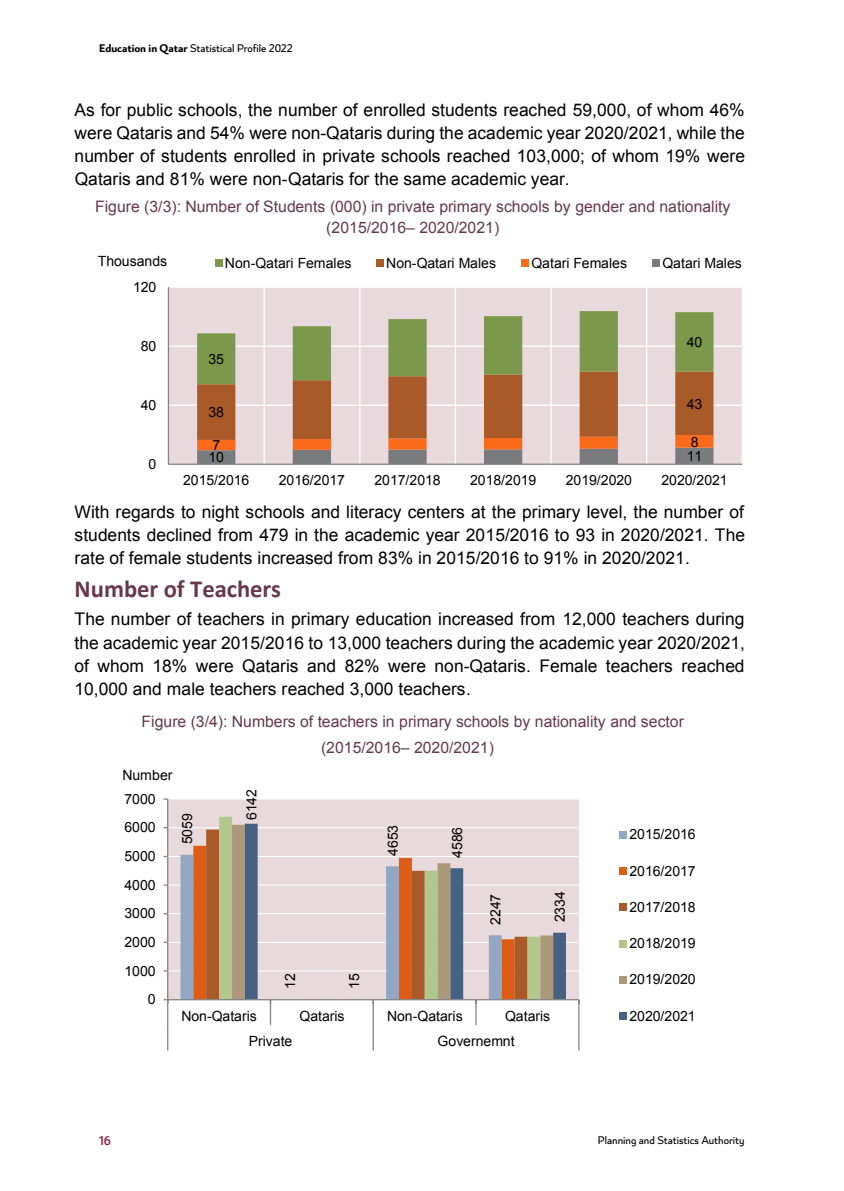
<style>
.page{position:relative;width:844px;height:1191px;background:#fff}
.page>*{position:absolute;margin:0;border:0;box-sizing:border-box;transform-origin:0 0}
.t1{font:700 24.5px "Calibri";color:#67374a}
.t2{font:17.5px/23.1px "Arial";color:#000;text-align:justify}
.t3{font:15.75px/20.8px "Arial";letter-spacing:.005em;color:#67374a;text-align:center}
.t4{font:14.17px "Arial";letter-spacing:-.005em;color:#000}
.t5{font:14px "Arial";letter-spacing:-.005em;color:#000}
.t6{font:500 14px "Lusail";color:#8e1537}
.t7{font:12.25px "Lusail";color:#000}
.s1{font-weight:700}
</style>
<div class="page">
<div style="left:168px;top:287px;width:574px;height:177px;background:#e7d9dc"></div>
<hr style="left:168px;top:404px;width:574px;height:2px;background:#fff">
<hr style="left:168px;top:345px;width:574px;height:2px;background:#fff">
<hr style="left:168px;top:286px;width:574px;height:2px;background:#fff">
<hr style="left:263px;top:287px;width:2px;height:177px;background:#fff">
<hr style="left:359px;top:287px;width:1px;height:177px;background:#fff">
<hr style="left:454px;top:287px;width:2px;height:177px;background:#fff">
<hr style="left:550px;top:287px;width:1px;height:177px;background:#fff">
<hr style="left:646px;top:287px;width:1px;height:177px;background:#fff">
<hr style="left:741px;top:287px;width:1px;height:177px;background:#fff">
<svg style="left:197px;top:311px;width:516px;height:152px"></svg>
<hr style="left:168px;top:287px;width:1px;height:177px;background:#868686">
<hr style="left:168px;top:463px;width:574px;height:2px;background:#868686">
<div style="left:215px;top:260px;width:7px;height:7px;background:#7c984a"></div>
<div style="left:376px;top:260px;width:7px;height:7px;background:#aa5a28"></div>
<div style="left:521px;top:260px;width:7px;height:7px;background:#f96a1b"></div>
<div style="left:652px;top:260px;width:7px;height:7px;background:#797b7e"></div>
<div style="left:168px;top:799px;width:410px;height:200px;background:#e7d9dc"></div>
<hr style="left:168px;top:970px;width:410px;height:1px;background:#fff">
<hr style="left:168px;top:942px;width:410px;height:1px;background:#fff">
<hr style="left:168px;top:913px;width:410px;height:1px;background:#fff">
<hr style="left:168px;top:884px;width:410px;height:1px;background:#fff">
<hr style="left:168px;top:856px;width:410px;height:1px;background:#fff">
<hr style="left:168px;top:827px;width:410px;height:1px;background:#fff">
<svg style="left:180px;top:854px;width:13px;height:145px;background:#94a9c5"></svg>
<svg style="left:193px;top:845px;width:13px;height:154px;background:#dc601d"></svg>
<svg style="left:206px;top:829px;width:13px;height:170px;background:#aa5b2a"></svg>
<div style="left:219px;top:816px;width:13px;height:183px;background:#b2c78c"></div>
<svg style="left:232px;top:824px;width:13px;height:175px;background:#ab997d"></svg>
<svg style="left:245px;top:823px;width:321px;height:176px"></svg>
<hr style="left:167px;top:799px;width:1px;height:200px;background:#868686">
<hr style="left:168px;top:999px;width:410px;height:1px;background:#868686">
<svg style="left:270px;top:1000px;width:1px;height:25px"></svg>
<hr style="left:372px;top:999px;width:2px;height:26px;background:#868686">
<svg style="left:475px;top:1000px;width:1px;height:25px"></svg>
<svg style="left:163px;top:999px;width:5px;height:51px"></svg>
<hr style="left:372px;top:1025px;width:2px;height:25px;background:#868686">
<svg style="left:578px;top:999px;width:1px;height:51px"></svg>
<div style="left:619px;top:831px;width:7px;height:7px;background:#91a7c4"></div>
<div style="left:619px;top:867px;width:7px;height:7px;background:#dd5d17"></div>
<div style="left:619px;top:903px;width:7px;height:8px;background:#aa5a28"></div>
<div style="left:619px;top:940px;width:7px;height:7px;background:#b2c78c"></div>
<div style="left:619px;top:976px;width:7px;height:7px;background:#ac997c"></div>
<div style="left:619px;top:1012px;width:7px;height:7px;background:#466182"></div>
<p class="t7" style="left:99px;top:41px;width:195px"><span class="s1">Education in Qatar</span> Statistical Profile 2022</p>
<p class="t2" style="left:75px;top:98px;width:671px">As for public schools, the number of enrolled students reached 59,000, of whom 46% were Qataris and 54% were non-Qataris during the academic year 2020/2021, while the number of students enrolled in private schools reached 103,000; of whom 19% were Qataris and 81% were non-Qataris for the same academic year.</p>
<p class="t3" style="left:95px;top:196px;width:636px">Figure (3/3): Number of Students (000) in private primary schools by gender and nationality (2015/2016– 2020/2021)</p>
<p class="t5" style="left:98px;top:252px;width:71px">Thousands</p>
<p class="t5" style="left:225px;top:254px;width:128px">Non-Qatari Females</p>
<p class="t5" style="left:386px;top:254px;width:111px">Non-Qatari Males</p>
<p class="t5" style="left:531px;top:254px;width:97px">Qatari Females</p>
<p class="t5" style="left:662px;top:254px;width:81px">Qatari Males</p>
<p class="t4" style="left:133px;top:277px;width:25px">120</p>
<p class="t5" style="left:141px;top:336px;width:17px">80</p>
<p class="t5" style="left:141px;top:395px;width:17px">40</p>
<p class="t5" style="left:148px;top:454px;width:9px">0</p>
<p class="t5" style="left:208px;top:350px;width:17px">35</p>
<p class="t5" style="left:208px;top:403px;width:17px">38</p>
<p class="t5" style="left:686px;top:333px;width:17px">40</p>
<p class="t5" style="left:686px;top:394px;width:17px">43</p>
<p class="t5" style="left:212px;top:436px;width:9px">7</p>
<p class="t5" style="left:690px;top:432px;width:9px">8</p>
<p class="t5" style="left:208px;top:448px;width:17px">10</p>
<p class="t5" style="left:686px;top:447px;width:17px">11</p>
<p class="t5" style="left:183px;top:471px;width:68px">2015/2016</p>
<p class="t5" style="left:279px;top:471px;width:68px">2016/2017</p>
<p class="t5" style="left:374px;top:471px;width:68px">2017/2018</p>
<p class="t5" style="left:470px;top:471px;width:68px">2018/2019</p>
<p class="t5" style="left:565px;top:471px;width:68px">2019/2020</p>
<p class="t5" style="left:661px;top:471px;width:68px">2020/2021</p>
<p class="t2" style="left:75px;top:500px;width:671px">With regards to night schools and literacy centers at the primary level, the number of students declined from 479 in the academic year 2015/2016 to 93 in 2020/2021. The rate of female students increased from 83% in 2015/2016 to 91% in 2020/2021.</p>
<h1 class="t1" style="left:75px;top:572px;width:208px">Number of Teachers</h1>
<p class="t2" style="left:75px;top:608px;width:671px">The number of teachers in primary education increased from 12,000 teachers during the academic year 2015/2016 to 13,000 teachers during the academic year 2020/2021, of whom 18% were Qataris and 82% were non-Qataris. Female teachers reached 10,000 and male teachers reached 3,000 teachers.</p>
<p class="t3" style="left:321px;top:708px;width:364px;line-height:26.1px;text-align:left;text-indent:-179px">Figure (3/4): Numbers of teachers in primary schools by nationality and sector (2015/2016– 2020/2021)</p>
<p class="t5" style="left:122px;top:766px;width:52px">Number</p>
<p class="t5" style="left:124px;top:789px;width:33px">7000</p>
<p class="t5" style="left:124px;top:818px;width:33px">6000</p>
<p class="t5" style="left:124px;top:846px;width:33px">5000</p>
<p class="t5" style="left:124px;top:875px;width:33px">4000</p>
<p class="t5" style="left:124px;top:904px;width:33px">3000</p>
<p class="t4" style="left:124px;top:932px;width:33px">2000</p>
<p class="t5" style="left:124px;top:961px;width:33px">1000</p>
<p class="t5" style="left:148px;top:990px;width:9px">0</p>
<p class="t5" style="left:178px;top:844px;width:33px;rotate:-90deg">5059</p>
<p class="t5" style="left:242px;top:820px;width:33px;rotate:-90deg">6142</p>
<p class="t4" style="left:281px;top:989px;width:17px;rotate:-90deg">12</p>
<p class="t5" style="left:383px;top:856px;width:33px;rotate:-90deg">4653</p>
<p class="t5" style="left:345px;top:989px;width:17px;rotate:-90deg">15</p>
<p class="t5" style="left:448px;top:858px;width:33px;rotate:-90deg">4586</p>
<p class="t5" style="left:486px;top:925px;width:33px;rotate:-90deg">2247</p>
<p class="t5" style="left:550px;top:922px;width:33px;rotate:-90deg">2334</p>
<p class="t5" style="left:181px;top:1006px;width:77px">Non-Qataris</p>
<p class="t5" style="left:299px;top:1006px;width:47px">Qataris</p>
<p class="t5" style="left:387px;top:1006px;width:77px">Non-Qataris</p>
<p class="t5" style="left:505px;top:1006px;width:47px">Qataris</p>
<p class="t5" style="left:249px;top:1032px;width:45px">Private</p>
<p class="t5" style="left:437px;top:1032px;width:78px">Governemnt</p>
<p class="t5" style="left:629px;top:825px;width:68px">2015/2016</p>
<p class="t5" style="left:629px;top:861px;width:68px">2016/2017</p>
<p class="t5" style="left:629px;top:897px;width:68px">2017/2018</p>
<p class="t5" style="left:629px;top:934px;width:68px">2018/2019</p>
<p class="t5" style="left:629px;top:970px;width:68px">2019/2020</p>
<p class="t5" style="left:629px;top:1006px;width:68px">2020/2021</p>
<p class="t6" style="left:99px;top:1132px;width:13px">16</p>
<p class="t7" style="left:597px;top:1132px;width:148px">Planning and Statistics Authority</p>
</div>
